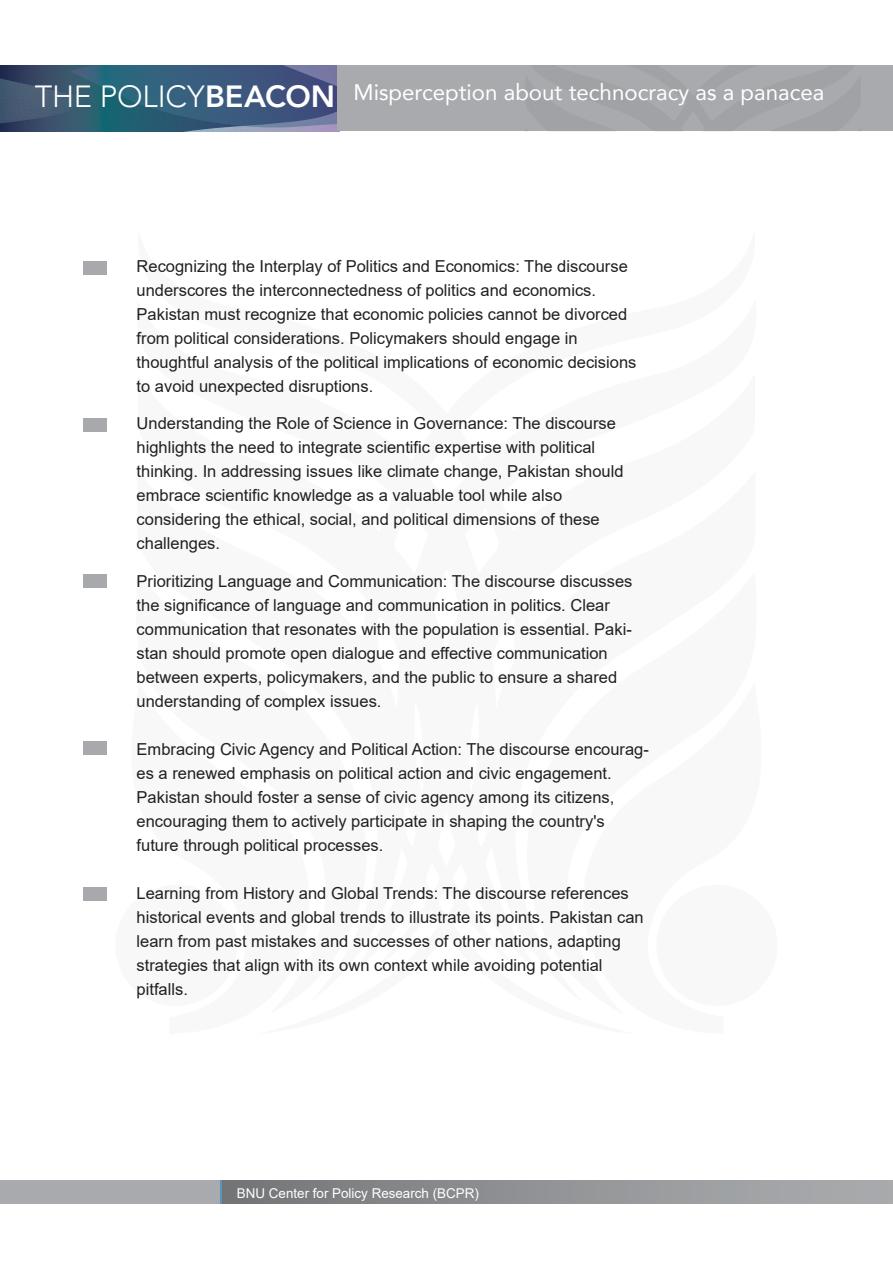
<style>
.page{position:relative;width:893px;height:1263px;background:#fff}
.page>*{position:absolute;margin:0;border:0;box-sizing:border-box;transform-origin:0 0}
.t1{font:22.5px "Avenir";color:#fff}
.t2{font:16.5px/24px "Arial";color:#231f20}
.t3{font:13.5px "Arial";color:#fff}
.s1{font-weight:300;font-size:30.6px}
.s2{font-weight:800;font-size:30.6px}
</style>
<div class="page">
<div style="left:656px;top:885px;width:122px;height:121px;background:#f8f8f8;border-radius:50%"></div>
<div style="left:83px;top:262px;width:23px;height:13px;background:#a7a9ac"></div>
<div style="left:83px;top:419px;width:23px;height:13px;background:#a7a9ac"></div>
<div style="left:83px;top:575px;width:23px;height:13px;background:#a7a9ac"></div>
<div style="left:83px;top:741px;width:23px;height:14px;background:#a7a9ac"></div>
<div style="left:83px;top:887px;width:23px;height:14px;background:#a7a9ac"></div>
<div style="left:0;top:1180px;width:318px;height:23px;background:#a8aaad"></div>
<div style="left:220px;top:1180px;width:673px;height:23px;background:linear-gradient(to right,#757679,#acaeb1)"></div>
<hr style="left:220px;top:1180px;width:2px;height:23px;background:#5796ba">
<svg style="left:0;top:65px;width:340px;height:66px;background:#3c5c7a"></svg>
<div style="left:337px;top:66px;width:556px;height:65px;background:#a8aaad"></div>
<h1 class="t1" style="left:35px;top:74px;width:791px"><span class="s1">THE POLICY</span><span class="s2">BEACON</span> Misperception about technocracy as a panacea</h1>
<p class="t2" style="left:137px;top:254px;width:501px">Recognizing the Interplay of Politics and Economics: The discourse underscores the interconnectedness of politics and economics.<br>Pakistan must recognize that economic policies cannot be divorced from political considerations. Policymakers should engage in thoughtful analysis of the political implications of economic decisions to avoid unexpected disruptions.</p>
<p class="t2" style="left:137px;top:411px;width:488px">Understanding the Role of Science in Governance: The discourse highlights the need to integrate scientific expertise with political thinking. In addressing issues like climate change, Pakistan should embrace scientific knowledge as a valuable tool while also considering the ethical, social, and political dimensions of these challenges.</p>
<p class="t2" style="left:137px;top:569px;width:497px">Prioritizing Language and Communication: The discourse discusses the significance of language and communication in politics. Clear communication that resonates with the population is essential. Paki&shy;stan should promote open dialogue and effective communication between experts, policymakers, and the public to ensure a shared understanding of complex issues.</p>
<p class="t2" style="left:137px;top:737px;width:514px">Embracing Civic Agency and Political Action: The discourse encourag&shy;es a renewed emphasis on political action and civic engagement.<br>Pakistan should foster a sense of civic agency among its citizens, encouraging them to actively participate in shaping the country's future through political processes.</p>
<p class="t2" style="left:137px;top:881px;width:509px">Learning from History and Global Trends: The discourse references historical events and global trends to illustrate its points. Pakistan can learn from past mistakes and successes of other nations, adapting strategies that align with its own context while avoiding potential pitfalls.</p>
<p class="t3" style="left:237px;top:1183px;width:243px">BNU Center for Policy Research (BCPR)</p>
</div>
